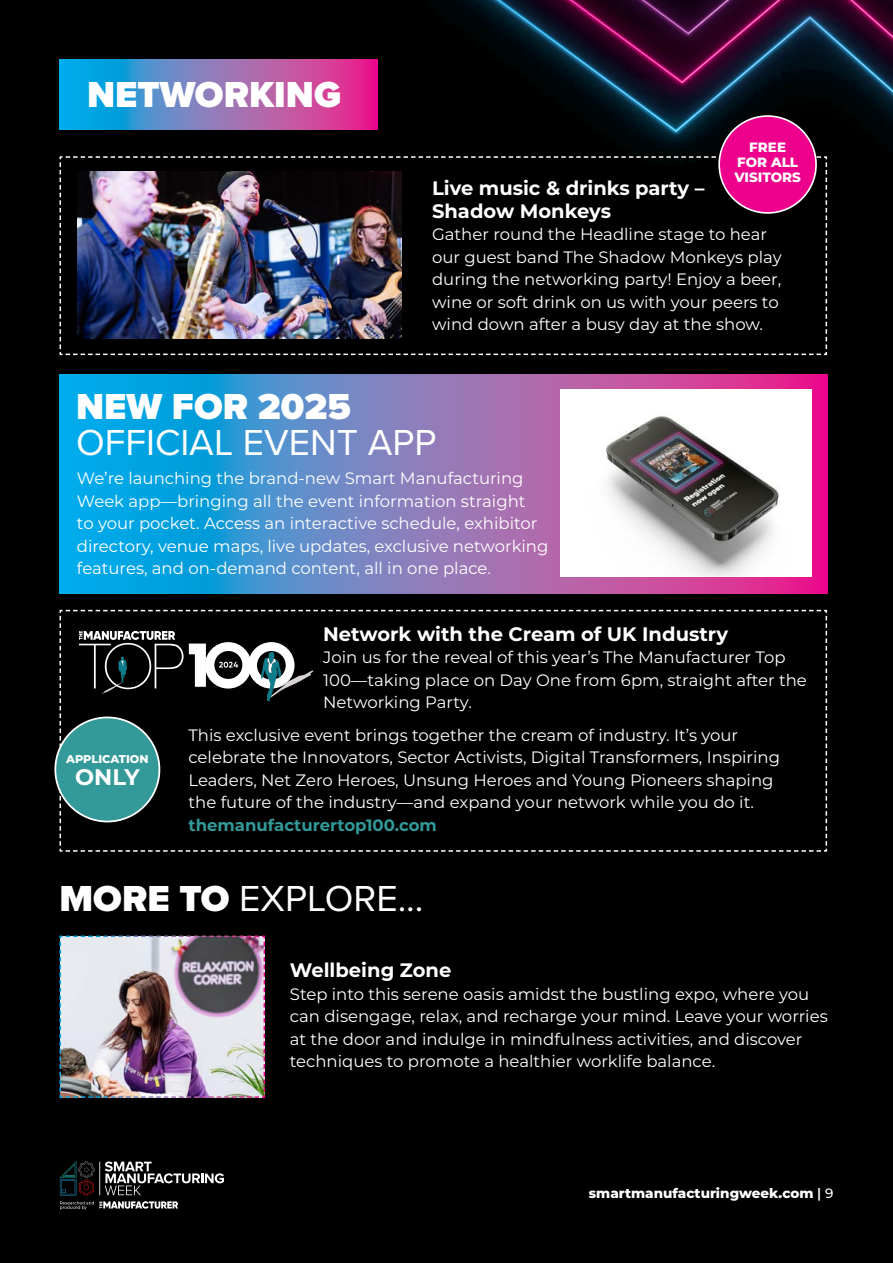
<style>
.page{position:relative;width:893px;height:1263px;background:#000}
.page>*{position:absolute;margin:0;border:0;box-sizing:border-box;transform-origin:0 0}
.t1{font:37.5px "Proxima Nova";color:#fff}
.t2{font:900 37.5px "Proxima Nova";color:#fff}
.t3{font:700 22.5px "Montserrat";color:#fff}
.t4{font:700 19.5px/22.5px "Montserrat";color:#fff}
.t5{font:16.5px/22.5px "Montserrat";color:#fff}
.t6{font:700 16.5px "Montserrat";color:#399}
.t7{font:800 13.5px/15px "Montserrat";color:#fff;text-align:center}
.t8{font:800 11.25px "Montserrat";color:#fff}
.s1{font-weight:900}
.s2{font-weight:600}
.s3{font-weight:500}
</style>
<div class="page">
<img style="left:310px;top:59px;width:583px;height:97px">
<svg style="left:356px;top:0;width:537px;height:83px"></svg>
<svg style="left:60px;top:60px;width:317px;height:70px;background:#8072b9"></svg>
<svg style="left:60px;top:375px;width:767px;height:218px;background:#6085c6"></svg>
<img style="left:560px;top:390px;width:252px;height:186px">
<svg style="left:60px;top:1161px;width:164px;height:49px"></svg>
<img style="left:59px;top:156px;width:769px;height:200px">
<img style="left:59px;top:935px;width:207px;height:163px">
<div style="left:719px;top:116px;width:97px;height:97px;background:#ec008c;border-radius:50%"></div>
<div style="left:718px;top:115px;width:99px;height:99px;border:2px solid #fff;border-radius:50%"></div>
<svg style="left:59px;top:609px;width:769px;height:243px"></svg>
<div style="left:55px;top:717px;width:104px;height:104px;background:#399;border-radius:50%"></div>
<div style="left:54px;top:716px;width:106px;height:106px;border:2px solid #fff;border-radius:50%"></div>
<h1 class="t2" style="left:87px;top:67px;width:256px">NETWORKING</h1>
<p class="t7" style="left:734px;top:139px;width:68px">FREE<br>FOR ALL<br>VISITORS</p>
<p class="t4" style="left:432px;top:176px;width:274px">Live music &amp; drinks party –<br>Shadow Monkeys</p>
<p class="t5" style="left:432px;top:223px;width:351px">Gather round the Headline stage to hear our guest band The Shadow Monkeys play during the networking party! Enjoy a beer, wine or soft drink on us with your peers to wind down after a busy day at the show.</p>
<h1 class="t2" style="left:76px;top:379px;width:276px">NEW FOR 2025</h1>
<h1 class="t1" style="left:76px;top:415px;width:362px">OFFICIAL EVENT APP</h1>
<p class="t5" style="left:77px;top:467px;width:473px">We’re launching the brand-new Smart Manufacturing Week app—bringing all the event information straight<br>to your pocket. Access an interactive schedule, exhibitor directory, venue maps, live updates, exclusive networking features, and on-demand content, all in one place.</p>
<p class="t8" style="left:66px;top:750px;width:84px">APPLICATION</p>
<h2 class="t3" style="left:75px;top:761px;width:66px">ONLY</h2>
<p class="t4" style="left:323px;top:622px;width:407px">Network with the Cream of UK Industry</p>
<p class="t5" style="left:323px;top:646px;width:485px">Join us for the reveal of this year’s The Manufacturer Top<br>100—taking place on Day One from 6pm, straight after the<br>Networking Party.</p>
<p class="t5" style="left:189px;top:723px;width:593px">This exclusive event brings together the cream of industry. It’s your celebrate the Innovators, Sector Activists, Digital Transformers, Inspiring Leaders, Net Zero Heroes, Unsung Heroes and Young Pioneers shaping the future of the industry—and expand your network while you do it.</p>
<p class="t6" style="left:189px;top:813px;width:250px">themanufacturertop100.com</p>
<h1 class="t1" style="left:60px;top:871px;width:366px"><span class="s1">MORE TO</span> EXPLORE...</h1>
<p class="t4" style="left:290px;top:958px;width:163px">Wellbeing Zone</p>
<p class="t5" style="left:290px;top:982px;width:539px">Step into this serene oasis amidst the bustling expo, where you can disengage, relax, and recharge your mind. Leave your worries at the door and indulge in mindfulness activities, and discover techniques to promote a healthier worklife balance.</p>
<p class="t7" style="left:589px;top:1185px;width:246px">smartmanufacturingweek.com <span class="s2">|</span> <span class="s3">9</span></p>
</div>
